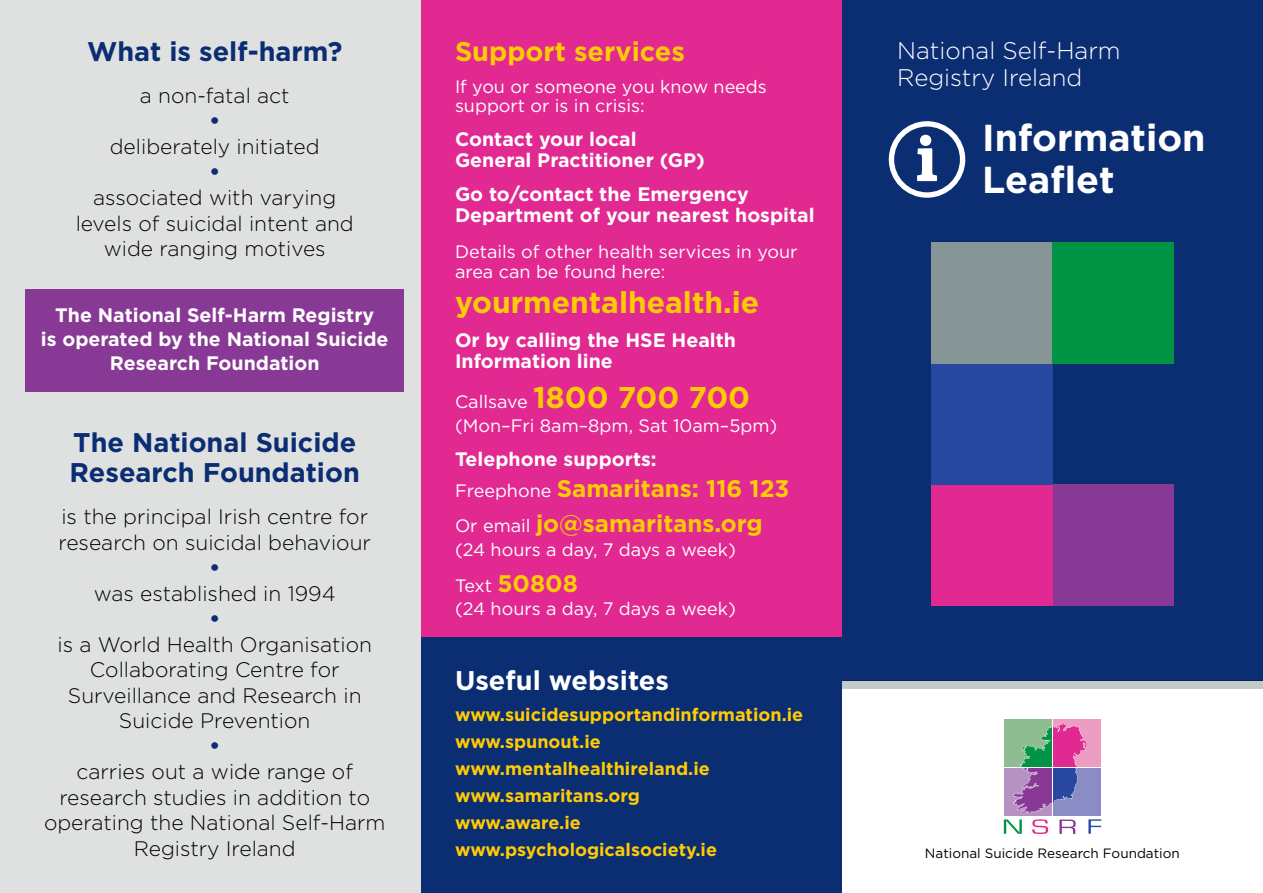
<style>
.page{position:relative;width:1263px;height:893px;background:#fff}
.page>*{position:absolute;margin:0;border:0;box-sizing:border-box;transform-origin:0 0}
.t1{font:700 37.5px/42px "Gotham";color:#fff}
.t2{font:700 30px "Gotham";color:#ffcb05}
.t3{font:700 27px/30px "Gotham";color:#0b2d72}
.t4{font:700 27px "Gotham";color:#ffcb05}
.t5{font:700 27px "Gotham";color:#fff}
.t6{font:300 27px "Gotham";color:#0b2d72}
.t7{font:700 24px/35.5px "Gotham";color:#ffcb05}
.t8{font:300 24px/27px "Gotham";color:#fff}
.t9{font:300 21px/25.5px "Gotham";color:#000;text-align:center}
.t10{font:700 19.5px/21px "Gotham";color:#fff}
.t11{font:18px/19.5px "Gotham";color:#fff}
.t12{font:700 18px/27px "Gotham";color:#ffcb05}
.t13{font:13.5px "Gotham";color:#000}
.s1{font-weight:400;font-size:18px;color:#fff}
</style>
<div class="page">
<div style="left:421px;top:0;width:425px;height:642px;background:#e12991"></div>
<div style="left:421px;top:638px;width:425px;height:255px;background:#0b2d72"></div>
<div style="left:842px;top:0;width:421px;height:893px;background:#fff"></div>
<div style="left:0;top:0;width:421px;height:893px;background:#dfe1e1"></div>
<div style="left:1003px;top:719px;width:48px;height:47px;background:#90bc91"></div>
<div style="left:1053px;top:719px;width:48px;height:47px;background:#ed9dc4"></div>
<svg style="left:1004px;top:722px;width:97px;height:112px"></svg>
<div style="left:842px;top:0;width:421px;height:680px;background:#0b2d72"></div>
<svg style="left:889px;top:121px;width:76px;height:77px"></svg>
<div style="left:842px;top:680px;width:421px;height:9px;background:#c2caca"></div>
<div style="left:1052px;top:485px;width:122px;height:121px;background:#883995"></div>
<div style="left:931px;top:485px;width:121px;height:121px;background:#e12991"></div>
<div style="left:931px;top:364px;width:121px;height:121px;background:#28479e"></div>
<div style="left:931px;top:242px;width:121px;height:122px;background:#869596"></div>
<div style="left:1052px;top:242px;width:122px;height:122px;background:#009444"></div>
<div style="left:26px;top:289px;width:378px;height:102px;background:#883995"></div>
<p class="t3" style="left:87px;top:35px;width:257px">What is self-harm?</p>
<p class="t9" style="left:140px;top:83px;width:151px">a non-fatal act</p>
<p class="t6" style="left:208px;top:106px;width:14px">•</p>
<p class="t9" style="left:110px;top:134px;width:211px">deliberately initiated</p>
<p class="t6" style="left:208px;top:157px;width:14px">•</p>
<p class="t9" style="left:76px;top:185px;width:280px">associated with varying levels of suicidal intent and wide ranging motives</p>
<p class="t10" style="left:41px;top:303px;width:349px;line-height:24px;text-align:center">The National Self-Harm Registry<br>is operated by the National Suicide<br>Research Foundation</p>
<p class="t3" style="left:70px;top:427px;width:292px">The National Suicide<br>Research Foundation</p>
<p class="t9" style="left:58px;top:504px;width:314px;text-align:left">is the principal Irish centre for research on suicidal behaviour</p>
<p class="t6" style="left:208px;top:553px;width:14px">•</p>
<p class="t9" style="left:94px;top:580px;width:243px">was established in 1994</p>
<p class="t6" style="left:208px;top:604px;width:14px">•</p>
<p class="t9" style="left:57px;top:631px;width:316px">is a World Health Organisation<br>Collaborating Centre for<br>Surveillance and Research in<br>Suicide Prevention</p>
<p class="t6" style="left:208px;top:731px;width:14px">•</p>
<p class="t9" style="left:44px;top:759px;width:343px">carries out a wide range of research studies in addition to operating the National Self-Harm<br>Registry Ireland</p>
<p class="t4" style="left:455px;top:35px;width:231px">Support services</p>
<p class="t11" style="left:455px;top:76px;width:313px">If you or someone you know needs support or is in crisis:</p>
<p class="t10" style="left:455px;top:128px;width:251px">Contact your local<br>General Practitioner (GP)</p>
<p class="t10" style="left:455px;top:183px;width:361px">Go to/contact the Emergency<br>Department of your nearest hospital</p>
<p class="t11" style="left:455px;top:242px;width:344px">Details of other health services in your area can be found here:</p>
<h2 class="t2" style="left:455px;top:285px;width:306px">yourmentalhealth.ie</h2>
<p class="t10" style="left:455px;top:329px;width:283px">Or by calling the HSE Health<br>Information line</p>
<h2 class="t2" style="left:455px;top:380px;width:297px"><span class="s1">Callsave</span> 1800 700 700</h2>
<p class="t11" style="left:455px;top:415px;width:324px">(Mon–Fri 8am–8pm, Sat 10am–5pm)</p>
<p class="t10" style="left:455px;top:448px;width:203px">Telephone supports:</p>
<p class="t7" style="left:455px;top:470px;width:336px"><span class="s1">Freephone</span> Samaritans: 116 123<br><span class="s1">Or email</span> jo@samaritans.org</p>
<p class="t11" style="left:455px;top:540px;width:282px">(24 hours a day, 7 days a week)</p>
<p class="t7" style="left:455px;top:565px;width:124px"><span class="s1">Text</span> 50808</p>
<p class="t11" style="left:455px;top:599px;width:282px">(24 hours a day, 7 days a week)</p>
<p class="t5" style="left:455px;top:665px;width:215px">Useful websites</p>
<p class="t12" style="left:455px;top:701px;width:350px">www.suicidesupportandinformation.ie www.spunout.ie www.mentalhealthireland.ie www.samaritans.org<br>www.aware.ie www.psychologicalsociety.ie</p>
<p class="t8" style="left:897px;top:36px;width:225px">National Self-Harm<br>Registry Ireland</p>
<h1 class="t1" style="left:982px;top:116px;width:225px">Information<br>Leaflet</h1>
<p class="t13" style="left:925px;top:845px;width:256px">National Suicide Research Foundation</p>
</div>
